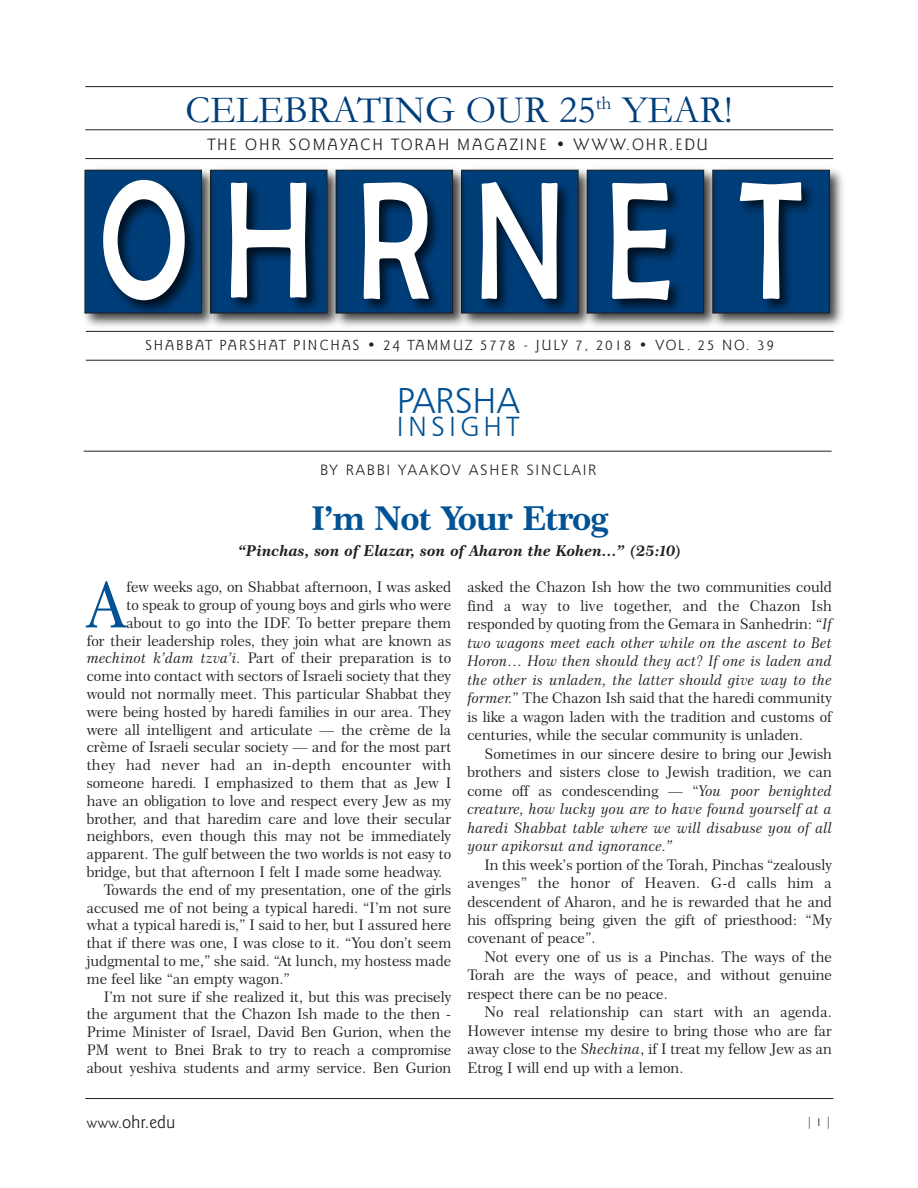
<style>
.page{position:relative;width:918px;height:1188px;background:#fff}
.page>*{position:absolute;margin:0;border:0;box-sizing:border-box;transform-origin:0 0}
.t1{font:169.5px "Berlin Sans FB";color:#fff;scale:.73 1}
.t2{font:63.75px "Century 751 BT Roman No 2 B";color:#005294}
.t3{font:39px "Garamond";color:#003e7a}
.t4{font:36px "Humanist 777 BT Light B";color:#005294}
.t5{font:33px "Century 751 BT Bold B";letter-spacing:-.03em;color:#005294}
.t6{font:27.75px "Humanist 777 BT Light B";letter-spacing:.15em;color:#005294}
.t7{font:300 18px "Goudy Sans IT Cby BT";color:#231f20}
.t8{font:300 16.5px "Goudy Sans IT Cby BT";letter-spacing:.115em;color:#231f20}
.t9{font:15px "Century 751 BT Bold Italic B";color:#231f20}
.t10{font:15px "Humanist 777 BT Light B";letter-spacing:.11em;color:#231f20}
.t11{font:14.7px/18.5px "Century 751 BT Roman No 2 B";color:#231f20;text-align:justify}
.t12{font:14.7px/18.5px "Century 751 BT No 2 Italic B";color:#231f20;text-align:justify}
.t13{font:300 14.7px "Goudy Sans IT Cby BT";letter-spacing:.115em;color:#231f20}
.t14{font:14.7px "Century 751 BT Roman No 2 B";letter-spacing:.02em;color:#231f20}
.t15{font:300 12px "Goudy Sans IT Cby BT";color:#231f20}
.s1{font-size:168px}
.s2{font-family:"Century 751 BT No 2 Italic B"}
.s3{font-size:15px}
</style>
<div class="page">
<hr style="left:85px;top:1098px;width:748px;height:1px;background:#231f20">
<hr style="left:85px;top:130px;width:748px;height:1px;background:#231f20">
<hr style="left:85px;top:86px;width:748px;height:1px;background:#231f20">
<hr style="left:86px;top:360px;width:748px;height:1px;background:#231f20">
<hr style="left:84px;top:451px;width:748px;height:1px;background:#231f20">
<img style="left:84px;top:129px;width:149px;height:203px">
<img style="left:192px;top:140px;width:121px;height:192px">
<img style="left:313px;top:158px;width:130px;height:174px">
<img style="left:443px;top:158px;width:114px;height:174px">
<img style="left:557px;top:158px;width:131px;height:174px">
<img style="left:688px;top:158px;width:155px;height:174px">
<h3 class="t3" style="left:185px;top:86px;width:549px">CELEBRATING OUR 25<sup>th</sup> YEAR!</h3>
<p class="t8" style="left:208px;top:134px;width:502px">THE OHR SOMAYACH TORAH MAGAZINE • WWW.OHR.EDU</p>
<h1 class="t1" style="left:100px;top:141px;width:964px"><span class="s1">OH</span>RNE T</h1>
<p class="t13" style="left:145px;top:337px;width:630px">SHABBAT PARSHAT PINCHAS • 24 TAMMUZ 5778 - JULY 7, 2018 • VOL. 25 NO. 39</p>
<h3 class="t4" style="left:397px;top:380px;width:124px">PARSHA</h3>
<h3 class="t6" style="left:397px;top:410px;width:124px">INSIGHT</h3>
<p class="t10" style="left:320px;top:461px;width:278px">BY RABBI YAAKOV ASHER SINCLAIR</p>
<h3 class="t5" style="left:311px;top:499px;width:299px">I’m Not Your Etrog</h3>
<p class="t9" style="left:238px;top:542px;width:445px">“Pinchas, son of Elazar, son of Aharon the Kohen…” (25:10)</p>
<h2 class="t2" style="left:87px;top:568px;width:41px">A</h2>
<p class="t11" style="left:126px;top:578px;width:326px">few weeks ago, on Shabbat afternoon, I was asked</p>
<p class="t11" style="left:126px;top:596px;width:326px">to speak to group of young boys and girls who were</p>
<p class="t11" style="left:126px;top:614px;width:326px">about to go into the IDF. To better prepare them</p>
<p class="t11" style="left:87px;top:631px;width:366px">for their leadership roles, they join what are known as</p>
<p class="t11" style="left:87px;top:649px;width:366px"><span class="s2">mechinot k’dam tzva’i.</span> Part of their preparation is to</p>
<p class="t11" style="left:87px;top:667px;width:366px">come into contact with sectors of Israeli society that they</p>
<p class="t11" style="left:87px;top:685px;width:366px">would not normally meet. This particular Shabbat they</p>
<p class="t11" style="left:87px;top:703px;width:366px">were being hosted by haredi families in our area. They</p>
<p class="t11" style="left:87px;top:720px;width:366px">were all intelligent and articulate — the crème de la</p>
<p class="t11" style="left:87px;top:738px;width:366px">crème of Israeli secular society — and for the most part</p>
<p class="t14" style="left:87px;top:757px;width:366px">they had never had an in-depth encounter with</p>
<p class="t11" style="left:87px;top:774px;width:366px">someone haredi<span class="s2">.</span> I emphasized to them that as Jew I</p>
<p class="t11" style="left:87px;top:792px;width:366px">have an obligation to love and respect every Jew as my</p>
<p class="t11" style="left:87px;top:809px;width:366px">brother, and that haredim care and love their secular</p>
<p class="t11" style="left:87px;top:827px;width:366px">neighbors, even though this may not be immediately</p>
<p class="t11" style="left:87px;top:845px;width:366px">apparent. The gulf between the two worlds is not easy to</p>
<p class="t11" style="left:87px;top:863px;width:357px">bridge, but that afternoon I felt I made some headway.</p>
<p class="t11" style="left:104px;top:881px;width:349px">Towards the end of my presentation, one of the girls</p>
<p class="t11" style="left:87px;top:898px;width:366px">accused me of not being a typical haredi. “I’m not sure</p>
<p class="t11" style="left:87px;top:916px;width:366px">what a typical haredi is,” I said to her, but I assured here</p>
<p class="t11" style="left:87px;top:934px;width:366px">that if there was one, I was close to it. “You don’t seem</p>
<p class="t11" style="left:87px;top:952px;width:366px">judgmental to me,” she said. “At lunch, my hostess made</p>
<p class="t11" style="left:87px;top:970px;width:205px">me feel like “an empty wagon.”</p>
<p class="t11" style="left:104px;top:987px;width:349px">I’m not sure if she realized it, but this was precisely</p>
<p class="t11" style="left:87px;top:1005px;width:366px">the argument that the Chazon Ish made to the then -</p>
<p class="t11" style="left:87px;top:1023px;width:366px">Prime Minister of Israel, David Ben Gurion, when the</p>
<p class="t11" style="left:87px;top:1041px;width:366px">PM went to Bnei Brak to try to reach a compromise</p>
<p class="t11" style="left:87px;top:1059px;width:366px">about yeshiva students and army service. Ben Gurion</p>
<p class="t11" style="left:467px;top:578px;width:366px">asked the Chazon Ish how the two communities could find a way to live together, and the Chazon Ish responded by quoting from the Gemara in Sanhedrin: <span class="s2">“If</span></p>
<p class="t12" style="left:467px;top:633px;width:366px">two wagons meet each other while on the ascent to Bet Horon… How then should they act? If one is laden and the other is unladen, the latter should give way to the</p>
<p class="t11" style="left:467px;top:689px;width:366px"><span class="s2">former.</span>” The Chazon Ish said that the haredi community is like a wagon laden with the tradition and customs of centuries, while the secular community is unladen.</p>
<p class="t11" style="left:467px;top:744px;width:366px;text-indent:17px">Sometimes in our sincere desire to bring our Jewish brothers and sisters close to Jewish tradition, we can come off as condescending — “<span class="s2">You poor benighted</span></p>
<p class="t12" style="left:467px;top:800px;width:366px">creature, how lucky you are to have found yourself at a haredi Shabbat table where we will disabuse you of all your apikorsut and ignorance.”</p>
<p class="t11" style="left:467px;top:855px;width:366px;text-indent:17px">In this week’s portion of the Torah, Pinchas “zealously avenges” the honor of Heaven. G-d calls him a descendent of Aharon, and he is rewarded that he and his offspring being given the gift of priesthood: “My covenant of peace”.</p>
<p class="t11" style="left:467px;top:948px;width:366px;text-indent:17px">Not every one of us is a Pinchas. The ways of the Torah are the ways of peace, and without genuine respect there can be no peace.</p>
<p class="t11" style="left:467px;top:1003px;width:366px;text-indent:17px">No real relationship can start with an agenda.<br>However intense my desire to bring those who are far away close to the <span class="s2">Shechina</span>, if I treat my fellow Jew as an Etrog I will end up with a lemon.</p>
<p class="t7" style="left:87px;top:1111px;width:90px"><span class="s3">www.</span>ohr.edu</p>
<p class="t15" style="left:806px;top:1115px;width:27px">|1|</p>
</div>
